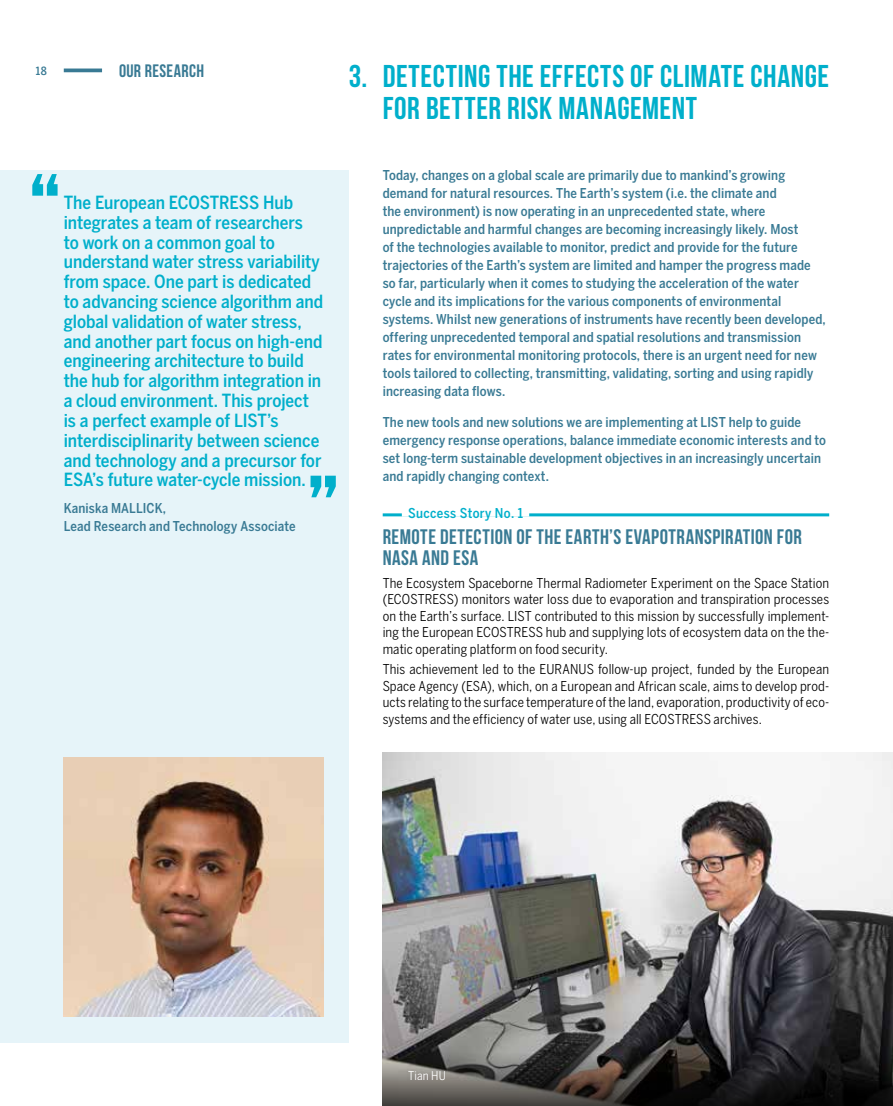
<style>
.page{position:relative;width:893px;height:1106px;background:#fff}
.page>*{position:absolute;margin:0;border:0;box-sizing:border-box;transform-origin:0 0}
.t1{font:31.5px/31.5px "Bebas Neue";letter-spacing:.02em;color:#00afcb}
.t2{font:21px/21px "Bebas Neue";letter-spacing:.025em;color:#397a94}
.t3{font:500 condensed 18px/19.8px "Benton Sans";letter-spacing:-.005em;color:#00afcb}
.t4{font:700 18px "Bebas Neue";letter-spacing:.02em;color:#397a94}
.t5{font:500 condensed 13.5px/18px "Benton Sans";letter-spacing:.01em;color:#397a94}
.t6{font:condensed 13.5px/16.5px "Benton Sans";letter-spacing:.01em;color:#000;text-align:justify}
.t7{font:500 condensed 13.5px "Benton Sans";letter-spacing:.025em;color:#00afcb}
.t8{font:condensed 12px "Benton Sans";letter-spacing:.01em;color:#fff}
.t9{font:500 condensed 11.25px "Benton Sans";color:#397a94}
</style>
<div class="page">
<div style="left:0;top:170px;width:349px;height:872px;background:#e6f4f9"></div>
<svg style="left:32px;top:174px;width:26px;height:22px"></svg>
<svg style="left:311px;top:475px;width:25px;height:22px"></svg>
<hr style="left:383px;top:513px;width:446px;height:3px;background:#00afcb">
<hr style="left:402px;top:512px;width:127px;height:4px;background:#fff">
<img style="left:64px;top:757px;width:259px;height:259px">
<img style="left:383px;top:753px;width:510px;height:297px">
<svg style="left:64px;top:68px;width:38px;height:4px"></svg>
<svg style="left:383px;top:1050px;width:510px;height:56px;background:#363331"></svg>
<p class="t9" style="left:36px;top:64px;width:12px">18</p>
<h3 class="t4" style="left:119px;top:61px;width:86px">OUR RESEARCH</h3>
<p class="t3" style="left:64px;top:192px;width:261px">The European ECOSTRESS Hub integrates a team of researchers<br>to work on a common goal to understand water stress variability from space. One part is dedicated to advancing science algorithm and global validation of water stress, and another part focus on high-end engineering architecture to build the hub for algorithm integration in a cloud environment. This project is a perfect example of LIST’s interdisciplinarity between science and technology and a precursor for ESA’s future water-cycle mission.</p>
<p class="t5" style="left:64px;top:499px;width:233px">Kaniska MALLICK,<br>Lead Research and Technology Associate</p>
<h1 class="t1" style="left:383px;top:60px;width:448px;text-indent:-34px">3. DETECTING THE EFFECTS OF CLIMATE CHANGE<br>FOR BETTER RISK MANAGEMENT</h1>
<p class="t5" style="left:383px;top:166px;width:445px">Today, changes on a global scale are primarily due to mankind’s growing demand for natural resources. The Earth’s system (i.e. the climate and<br>the environment) is now operating in an unprecedented state, where unpredictable and harmful changes are becoming increasingly likely. Most<br>of the technologies available to monitor, predict and provide for the future trajectories of the Earth’s system are limited and hamper the progress made so far, particularly when it comes to studying the acceleration of the water cycle and its implications for the various components of environmental systems. Whilst new generations of instruments have recently been developed, offering unprecedented temporal and spatial resolutions and transmission rates for environmental monitoring protocols, there is an urgent need for new tools tailored to collecting, transmitting, validating, sorting and using rapidly increasing data flows.</p>
<p class="t5" style="left:383px;top:413px;width:445px">The new tools and new solutions we are implementing at LIST help to guide emergency response operations, balance immediate economic interests and to set long-term sustainable development objectives in an increasingly uncertain and rapidly changing context.</p>
<p class="t7" style="left:408px;top:505px;width:116px">Success Story No. 1</p>
<h2 class="t2" style="left:383px;top:526px;width:421px">REMOTE DETECTION OF THE EARTH’S EVAPOTRANSPIRATION FOR<br>NASA AND ESA</h2>
<p class="t6" style="left:383px;top:574px;width:448px">The Ecosystem Spaceborne Thermal Radiometer Experiment on the Space Station (ECOSTRESS) monitors water loss due to evaporation and transpiration processes on the Earth’s surface. LIST contributed to this mission by successfully implement&shy;ing the European ECOSTRESS hub and supplying lots of ecosystem data on the the&shy;matic operating platform on food security.</p>
<p class="t6" style="left:383px;top:661px;width:448px">This achievement led to the EURANUS follow-up project, funded by the European Space Agency (ESA), which, on a European and African scale, aims to develop prod&shy;ucts relating to the surface temperature of the land, evaporation, productivity of eco&shy;systems and the efficiency of water use, using all ECOSTRESS archives.</p>
<p class="t8" style="left:408px;top:1069px;width:39px">Tian HU</p>
</div>
